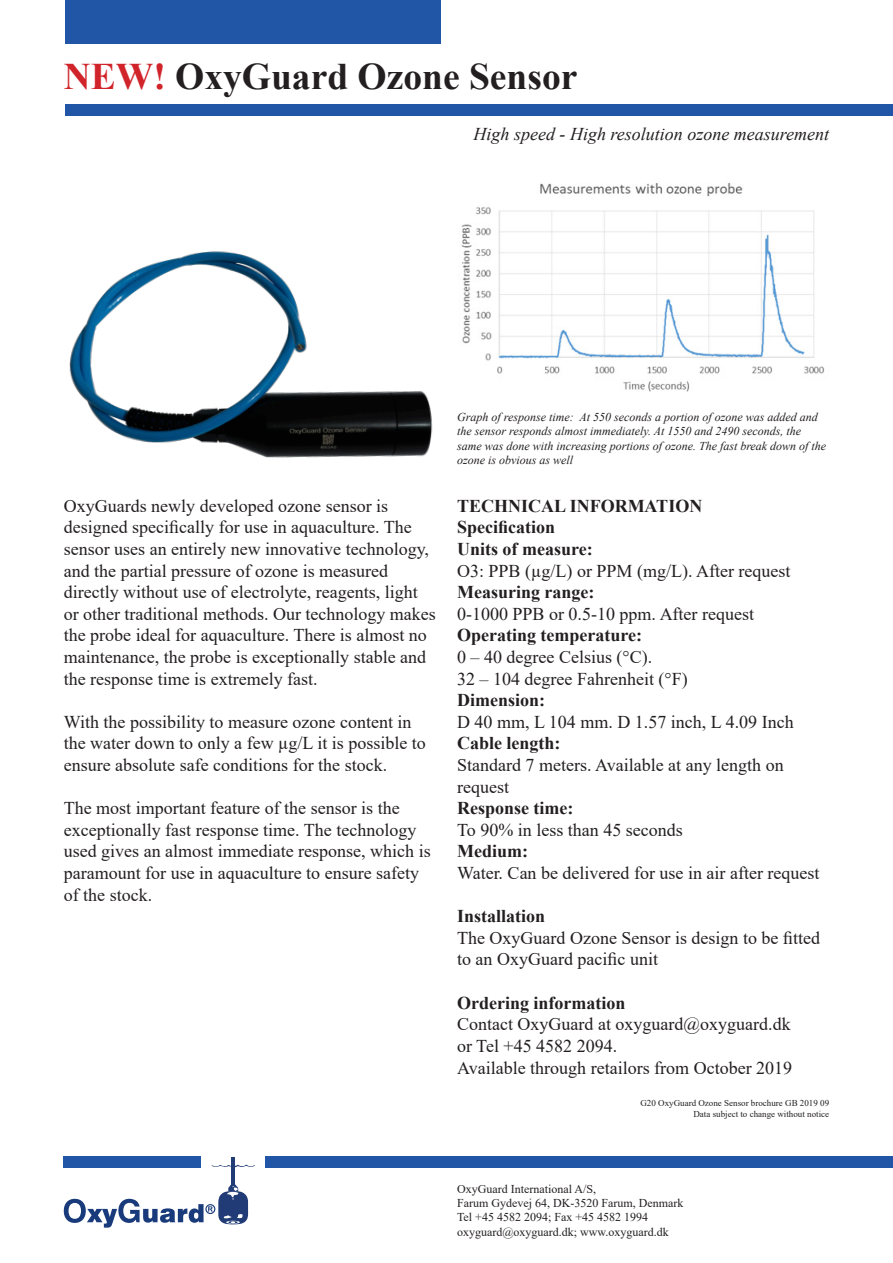
<style>
.page{position:relative;width:893px;height:1263px;background:#fff}
.page>*{position:absolute;margin:0;border:0;box-sizing:border-box;transform-origin:0 0}
.t1{font:700 37.5px "Times New Roman";color:#231f20}
.t2{font:18px/21.6px "Times New Roman";color:#231f20}
.t3{font:700 18px "Times New Roman";color:#231f20}
.t4{font:italic 18px "Times New Roman";color:#231f20}
.t5{font:italic 12px/14.4px "Times New Roman";color:#231f20}
.t6{font:12px "Times New Roman";color:#231f20}
.t7{font:9px "Times New Roman";color:#231f20}
.s1{color:#d1232a}
</style>
<div class="page">
<div style="left:65px;top:0;width:376px;height:44px;background:#2155a5"></div>
<div style="left:65px;top:104px;width:828px;height:12px;background:#2155a5"></div>
<div style="left:64px;top:1157px;width:829px;height:11px;background:#2155a5"></div>
<div style="left:201px;top:1140px;width:64px;height:44px;background:#fff"></div>
<svg style="left:212px;top:1165px;width:43px;height:2px"></svg>
<hr style="left:231px;top:1157px;width:4px;height:28px;background:#213b76">
<svg style="left:64px;top:1184px;width:184px;height:43px"></svg>
<img style="left:461px;top:183px;width:364px;height:209px">
<img style="left:69px;top:251px;width:364px;height:207px">
<p class="t1" style="left:64px;top:50px;width:515px"><span class="s1">NEW!</span> OxyGuard Ozone Sensor</p>
<p class="t4" style="left:474px;top:122px;width:357px">High speed - High resolution ozone measurement</p>
<p class="t2" style="left:64px;top:494px;width:374px">OxyGuards newly developed ozone sensor is designed specifically for use in aquaculture. The sensor uses an entirely new innovative technology, and the partial pressure of ozone is measured directly without use of electrolyte, reagents, light or other traditional methods. Our technology makes the probe ideal for aquaculture. There is almost no maintenance, the probe is exceptionally stable and the response time is extremely fast.</p>
<p class="t2" style="left:64px;top:710px;width:364px">With the possibility to measure ozone content in the water down to only a few µg/L it is possible to ensure absolute safe conditions for the stock.</p>
<p class="t2" style="left:64px;top:797px;width:368px">The most important feature of the sensor is the exceptionally fast response time. The technology used gives an almost immediate response, which is paramount for use in aquaculture to ensure safety of the stock.</p>
<p class="t5" style="left:457px;top:409px;width:371px">Graph of response time: At 550 seconds a portion of ozone was added and the sensor responds almost immediately. At 1550 and 2490 seconds, the same was done with increasing portions of ozone. The fast break down of the ozone is obvious as well</p>
<p class="t3" style="left:457px;top:493px;width:247px">TECHNICAL INFORMATION</p>
<p class="t3" style="left:457px;top:514px;width:100px">Specification</p>
<p class="t3" style="left:457px;top:536px;width:137px">Units of measure:</p>
<p class="t2" style="left:457px;top:559px;width:335px">O3: PPB (µg/L) or PPM (mg/L). After request</p>
<p class="t3" style="left:457px;top:579px;width:139px">Measuring range:</p>
<p class="t2" style="left:457px;top:602px;width:298px">0-1000 PPB or 0.5-10 ppm. After request</p>
<p class="t3" style="left:457px;top:622px;width:187px">Operating temperature:</p>
<p class="t2" style="left:457px;top:646px;width:232px">0 – 40 degree Celsius (°C).<br>32 – 104 degree Fahrenheit (°F)</p>
<p class="t3" style="left:457px;top:687px;width:90px">Dimension:</p>
<p class="t2" style="left:457px;top:710px;width:338px">D 40 mm, L 104 mm. D 1.57 inch, L 4.09 Inch</p>
<p class="t3" style="left:457px;top:730px;width:105px">Cable length:</p>
<p class="t2" style="left:457px;top:754px;width:328px">Standard 7 meters. Available at any length on request</p>
<p class="t3" style="left:457px;top:795px;width:118px">Response time:</p>
<p class="t2" style="left:457px;top:818px;width:227px">To 90% in less than 45 seconds</p>
<p class="t3" style="left:457px;top:838px;width:72px">Medium:</p>
<p class="t2" style="left:457px;top:862px;width:364px">Water. Can be delivered for use in air after request</p>
<p class="t3" style="left:457px;top:903px;width:90px">Installation</p>
<p class="t2" style="left:457px;top:926px;width:364px">The OxyGuard Ozone Sensor is design to be fitted to an OxyGuard pacific unit</p>
<p class="t3" style="left:457px;top:990px;width:170px">Ordering information</p>
<p class="t2" style="left:457px;top:1013px;width:335px">Contact OxyGuard at oxyguard@oxyguard.dk or Tel +45 4582 2094.</p>
<p class="t2" style="left:457px;top:1056px;width:337px">Available through retailors from October 2019</p>
<p class="t7" style="left:640px;top:1096px;width:190px">G20 OxyGuard Ozone Sensor brochure GB 2019 09</p>
<p class="t7" style="left:693px;top:1107px;width:137px">Data subject to change without notice</p>
<p class="t6" style="left:457px;top:1180px;width:140px">OxyGuard International A/S,</p>
<p class="t6" style="left:457px;top:1194px;width:228px">Farum Gydevej 64, DK-3520 Farum, Denmark</p>
<p class="t6" style="left:457px;top:1209px;width:193px">Tel +45 4582 2094; Fax +45 4582 1994</p>
<p class="t6" style="left:457px;top:1223px;width:213px">oxyguard@oxyguard.dk; www.oxyguard.dk</p>
</div>
